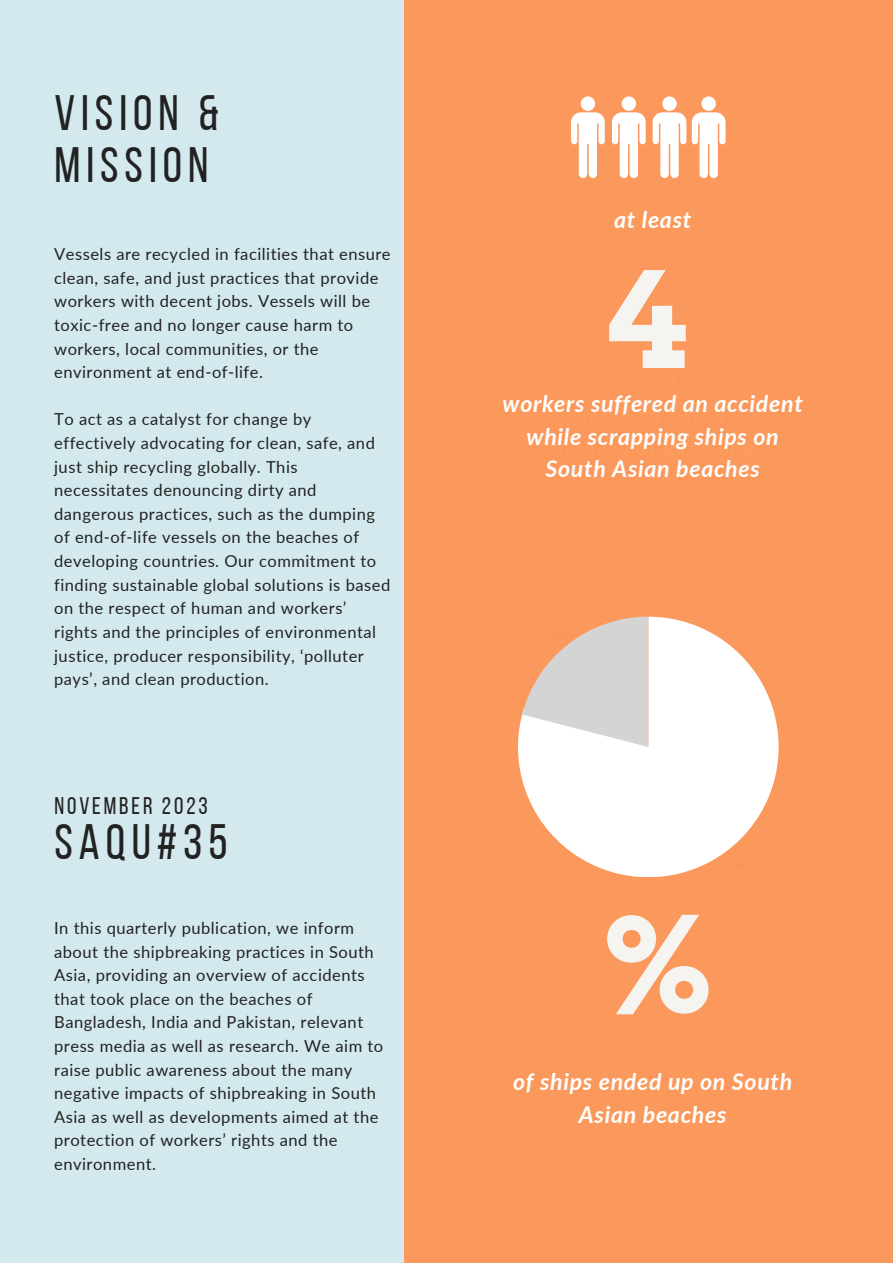
<style>
.page{position:relative;width:893px;height:1264px;background:#fff}
.page>*{position:absolute;margin:0;border:0;box-sizing:border-box;transform-origin:0 0}
.t1{font:700 132.3px "Arvo";color:#f5f4f1}
.t2{font:49.65px/52.8px "Bebas Neue";letter-spacing:.12em;color:#222}
.t3{font:24px "Bebas Neue";letter-spacing:.12em;color:#222}
.t4{font:italic 700 23.1px/32.5px "Lato";letter-spacing:.03em;color:#fff;text-align:center}
.t5{font:16.5px/23.5px "Lato";letter-spacing:.03em;color:#222}
</style>
<div class="page">
<div style="left:0;top:0;width:892px;height:1262px;background:#d3e9ee"></div>
<div style="left:404px;top:0;width:488px;height:1262px;background:#fb985b"></div>
<div style="left:621px;top:96px;width:15px;height:15px;background:#fff;border-radius:50%"></div>
<svg style="left:612px;top:112px;width:33px;height:66px"></svg>
<div style="left:580px;top:96px;width:15px;height:15px;background:#fff;border-radius:50%"></div>
<svg style="left:571px;top:112px;width:33px;height:66px"></svg>
<div style="left:662px;top:96px;width:14px;height:15px;background:#fff;border-radius:50%"></div>
<div style="left:701px;top:96px;width:14px;height:15px;background:#fff;border-radius:50%"></div>
<svg style="left:652px;top:112px;width:73px;height:66px"></svg>
<svg style="left:518px;top:616px;width:260px;height:261px;fill:#fff"></svg>
<svg style="left:522px;top:616px;width:127px;height:131px"></svg>
<h2 class="t2" style="left:54px;top:91px;width:165px">VISION &amp;<br>MISSION</h2>
<p class="t5" style="left:54px;top:242px;width:338px">Vessels are recycled in facilities that ensure clean, safe, and just practices that provide workers with decent jobs. Vessels will be toxic-free and no longer cause harm to workers, local communities, or the environment at end-of-life.</p>
<p class="t5" style="left:54px;top:407px;width:337px">To act as a catalyst for change by effectively advocating for clean, safe, and just ship recycling globally. This necessitates denouncing dirty and dangerous practices, such as the dumping of end-of-life vessels on the beaches of developing countries. Our commitment to finding sustainable global solutions is based on the respect of human and workers’ rights and the principles of environmental justice, producer responsibility, ‘polluter pays’, and clean production.</p>
<h3 class="t3" style="left:54px;top:795px;width:155px">NOVEMBER 2023</h3>
<h2 class="t2" style="left:54px;top:819px;width:174px">SAQU#35</h2>
<p class="t5" style="left:54px;top:915px;width:330px">In this quarterly publication, we inform about the shipbreaking practices in South Asia, providing an overview of accidents that took place on the beaches of Bangladesh, India and Pakistan, relevant press media as well as research. We aim to raise public awareness about the many negative impacts of shipbreaking in South Asia as well as developments aimed at the protection of workers’ rights and the environment.</p>
<h3 class="t4" style="left:614px;top:202px;width:79px">at least</h3>
<h1 class="t1" style="left:608px;top:241px;width:81px">4</h1>
<h3 class="t4" style="left:502px;top:387px;width:302px">workers suffered an accident while scrapping ships on<br>South Asian beaches</h3>
<h3 class="t4" style="left:541px;top:398px;width:225px">on South Asian shipbreaking beaches</h3>
<h1 class="t1" style="left:593px;top:887px;width:120px">%</h1>
<h3 class="t4" style="left:513px;top:1065px;width:280px">of ships ended up on South<br>Asian beaches</h3>
</div>
